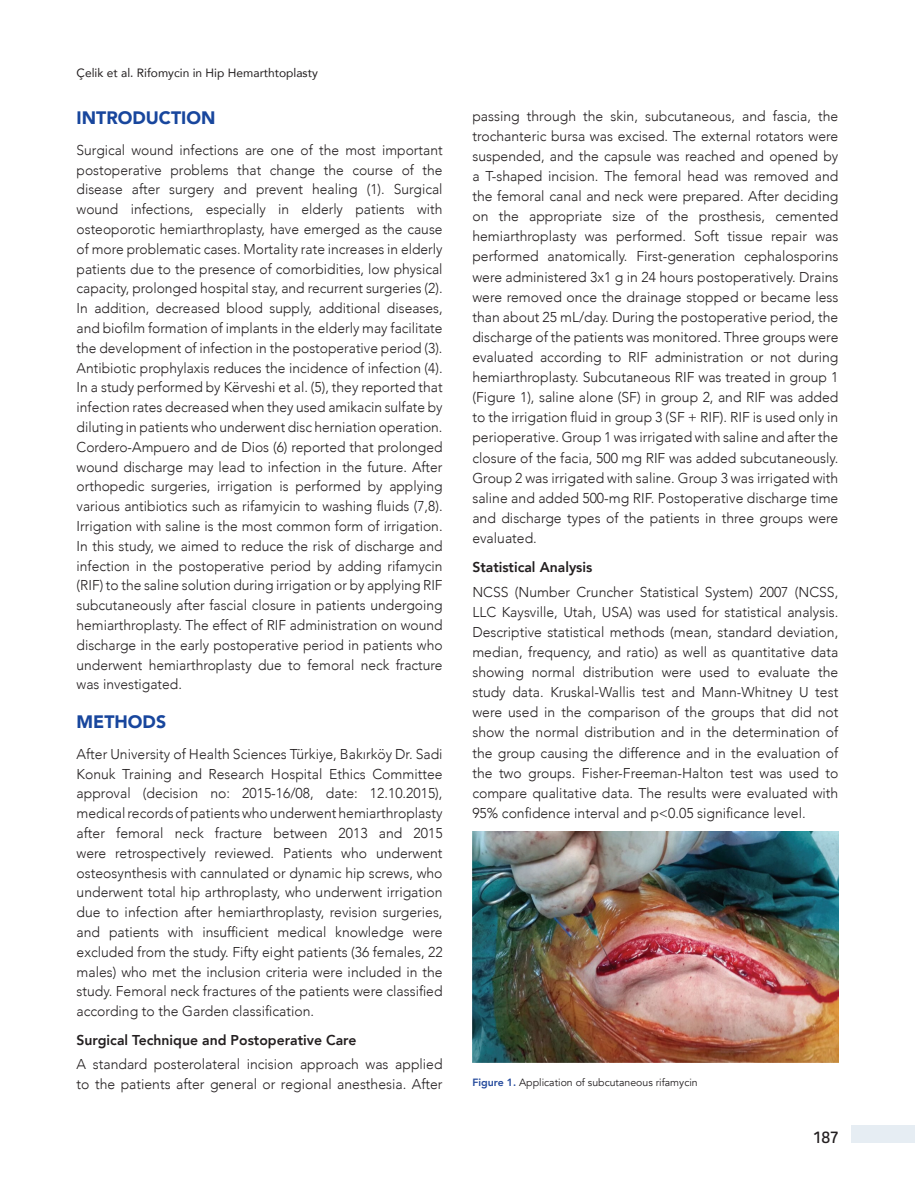
<style>
.page{position:relative;width:915px;height:1191px;background:#fff}
.page>*{position:absolute;margin:0;border:0;box-sizing:border-box;transform-origin:0 0}
.t1{font:900 18px "Avenir";color:#18469d}
.t2{font:500 16.5px "Kohinoor Devanagari";color:#231f20}
.t3{font:300 14.25px/19.8px "Avenir";color:#231f20;text-align:justify}
.t4{font:800 14.25px "Avenir";color:#231f20}
.t5{font:12px "Avenir";color:#231f20}
.t6{font:10.5px "Avenir";color:#231f20}
.s1{font-weight:800;color:#22489b}
</style>
<div class="page">
<div style="left:850px;top:1125px;width:64px;height:17px;background:#e6edf3"></div>
<img style="left:472px;top:831px;width:366px;height:231px">
<p class="t5" style="left:77px;top:64px;width:242px">Çelik et al. Rifomycin in Hip Hemarthtoplasty</p>
<p class="t1" style="left:77px;top:103px;width:140px">INTRODUCTION</p>
<p class="t3" style="left:77px;top:140px;width:367px">Surgical wound infections are one of the most important postoperative problems that change the course of the disease after surgery and prevent healing (1). Surgical wound infections, especially in elderly patients with osteoporotic hemiarthroplasty, have emerged as the cause of more problematic cases. Mortality rate increases in elderly patients due to the presence of comorbidities, low physical capacity, prolonged hospital stay, and recurrent surgeries (2).<br>In addition, decreased blood supply, additional diseases, and biofilm formation of implants in the elderly may facilitate the development of infection in the postoperative period (3).<br>Antibiotic prophylaxis reduces the incidence of infection (4).<br>In a study performed by Kërveshi et al. (5), they reported that infection rates decreased when they used amikacin sulfate by diluting in patients who underwent disc herniation operation.<br>Cordero-Ampuero and de Dios (6) reported that prolonged wound discharge may lead to infection in the future. After orthopedic surgeries, irrigation is performed by applying various antibiotics such as rifamyicin to washing fluids (7,8).<br>Irrigation with saline is the most common form of irrigation.<br>In this study, we aimed to reduce the risk of discharge and infection in the postoperative period by adding rifamycin (RIF) to the saline solution during irrigation or by applying RIF subcutaneously after fascial closure in patients undergoing hemiarthroplasty. The effect of RIF administration on wound discharge in the early postoperative period in patients who underwent hemiarthroplasty due to femoral neck fracture was investigated.</p>
<p class="t1" style="left:77px;top:706px;width:91px">METHODS</p>
<p class="t3" style="left:77px;top:744px;width:367px">After University of Health Sciences Türkiye, Bakırköy Dr. Sadi Konuk Training and Research Hospital Ethics Committee approval (decision no: 2015-16/08, date: 12.10.2015), medical records of patients who underwent hemiarthroplasty after femoral neck fracture between 2013 and 2015 were retrospectively reviewed. Patients who underwent osteosynthesis with cannulated or dynamic hip screws, who underwent total hip arthroplasty, who underwent irrigation due to infection after hemiarthroplasty, revision surgeries, and patients with insufficient medical knowledge were excluded from the study. Fifty eight patients (36 females, 22 males) who met the inclusion criteria were included in the study. Femoral neck fractures of the patients were classified according to the Garden classification.</p>
<p class="t4" style="left:77px;top:1029px;width:281px">Surgical Technique and Postoperative Care</p>
<p class="t3" style="left:77px;top:1054px;width:367px">A standard posterolateral incision approach was applied to the patients after general or regional anesthesia. After</p>
<p class="t3" style="left:472px;top:106px;width:367px">passing through the skin, subcutaneous, and fascia, the trochanteric bursa was excised. The external rotators were suspended, and the capsule was reached and opened by a T-shaped incision. The femoral head was removed and the femoral canal and neck were prepared. After deciding on the appropriate size of the prosthesis, cemented hemiarthroplasty was performed. Soft tissue repair was performed anatomically. First-generation cephalosporins were administered 3x1 g in 24 hours postoperatively. Drains were removed once the drainage stopped or became less than about 25 mL/day. During the postoperative period, the discharge of the patients was monitored. Three groups were evaluated according to RIF administration or not during hemiarthroplasty. Subcutaneous RIF was treated in group 1 (Figure 1), saline alone (SF) in group 2, and RIF was added to the irrigation fluid in group 3 (SF + RIF). RIF is used only in perioperative. Group 1 was irrigated with saline and after the closure of the facia, 500 mg RIF was added subcutaneously.<br>Group 2 was irrigated with saline. Group 3 was irrigated with saline and added 500-mg RIF. Postoperative discharge time and discharge types of the patients in three groups were evaluated.</p>
<p class="t4" style="left:472px;top:556px;width:121px">Statistical Analysis</p>
<p class="t3" style="left:472px;top:581px;width:367px">NCSS (Number Cruncher Statistical System) 2007 (NCSS, LLC Kaysville, Utah, USA) was used for statistical analysis.<br>Descriptive statistical methods (mean, standard deviation, median, frequency, and ratio) as well as quantitative data showing normal distribution were used to evaluate the study data. Kruskal-Wallis test and Mann-Whitney U test were used in the comparison of the groups that did not show the normal distribution and in the determination of the group causing the difference and in the evaluation of the two groups. Fisher-Freeman-Halton test was used to compare qualitative data. The results were evaluated with 95% confidence interval and p&lt;0.05 significance level.</p>
<p class="t6" style="left:472px;top:1076px;width:227px"><span class="s1">Figure 1.</span> Application of subcutaneous rifamycin</p>
<p class="t2" style="left:813px;top:1127px;width:26px">187</p>
</div>
